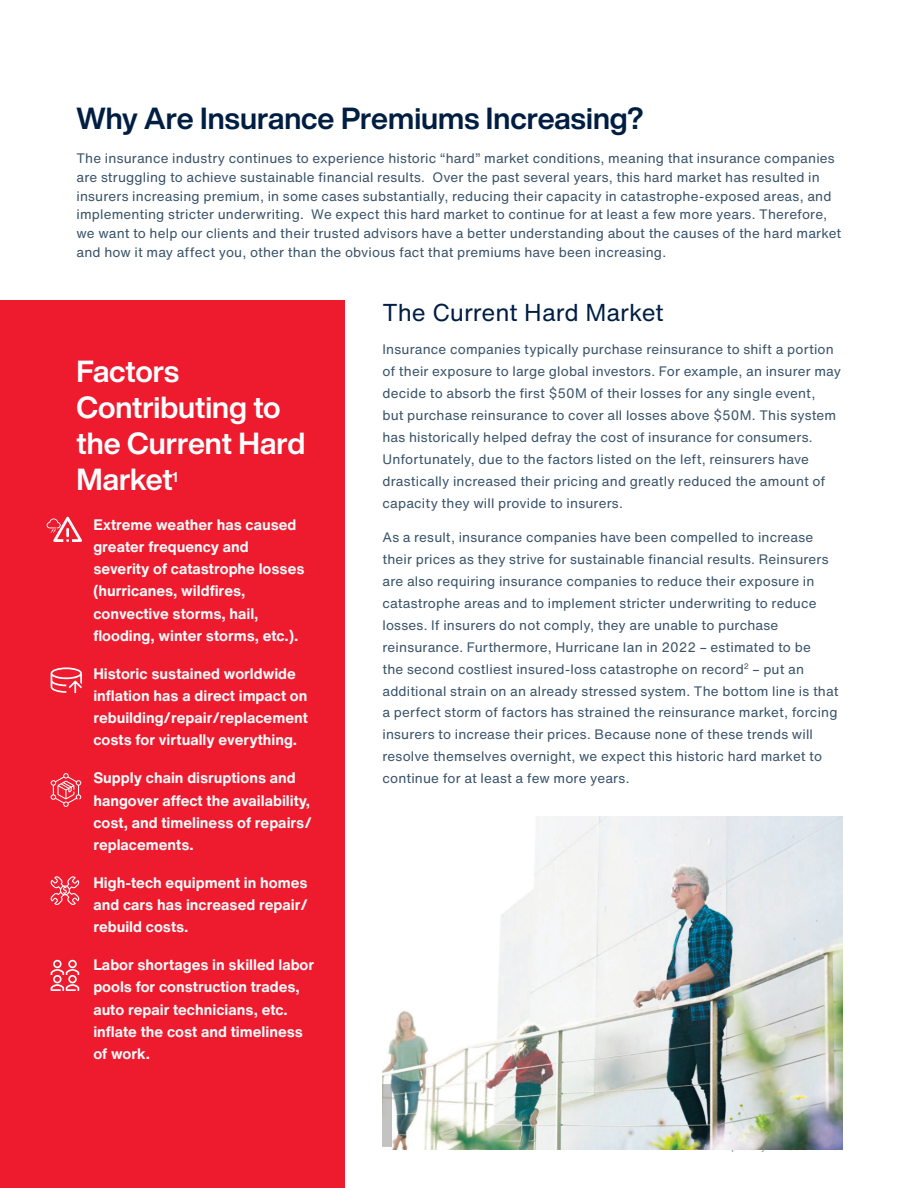
<style>
.page{position:relative;width:918px;height:1188px;background:#fff}
.page>*{position:absolute;margin:0;border:0;box-sizing:border-box;transform-origin:0 0}
.t1{font:700 30px/36px "Helvetica Now Display";color:#fff}
.t2{font:700 30px "Helvetica Now Display";color:#001e42}
.t3{font:24px "Helvetica Now Text";letter-spacing:-.005em;color:#001e42}
.t4{font:700 15px/22.2px "Helvetica Now Text";color:#f6fbfb}
.t5{font:13.5px/21.9px "Helvetica Now Text";letter-spacing:.01em;color:#395369}
</style>
<div class="page">
<div style="left:0;top:300px;width:344px;height:888px;background:#ee1a2e"></div>
<img style="left:383px;top:816px;width:460px;height:333px">
<svg style="left:47px;top:517px;width:35px;height:25px"></svg>
<svg style="left:51px;top:667px;width:31px;height:26px"></svg>
<svg style="left:51px;top:773px;width:31px;height:34px"></svg>
<svg style="left:50px;top:876px;width:30px;height:29px"></svg>
<svg style="left:51px;top:960px;width:28px;height:31px"></svg>
<h1 class="t2" style="left:76px;top:98px;width:568px">Why Are Insurance Premiums Increasing?</h1>
<p class="t5" style="left:76px;top:149px;width:766px;line-height:18.9px">The insurance industry continues to experience historic “hard” market conditions, meaning that insurance companies are struggling to achieve sustainable financial results. Over the past several years, this hard market has resulted in insurers increasing premium, in some cases substantially, reducing their capacity in catastrophe-exposed areas, and implementing stricter underwriting. We expect this hard market to continue for at least a few more years. Therefore, we want to help our clients and their trusted advisors have a better understanding about the causes of the hard market and how it may affect you, other than the obvious fact that premiums have been increasing.</p>
<h1 class="t1" style="left:76px;top:353px;width:230px">Factors<br>Contributing to the Current Hard<br>Market<sup>1</sup></h1>
<p class="t4" style="left:93px;top:514px;width:213px;text-indent:-17px">• Extreme weather has caused greater frequency and severity of catastrophe losses (hurricanes, wildfires, convective storms, hail, flooding, winter storms, etc.).</p>
<p class="t4" style="left:93px;top:663px;width:216px;text-indent:-17px">• Historic sustained worldwide inflation has a direct impact on rebuilding/repair/replacement costs for virtually everything.</p>
<p class="t4" style="left:93px;top:767px;width:220px;text-indent:-17px">• Supply chain disruptions and hangover affect the availability, cost, and timeliness of repairs/ replacements.</p>
<p class="t4" style="left:93px;top:872px;width:216px;text-align:justify;text-indent:-17px">• High-tech equipment in homes and cars has increased repair/ rebuild costs.</p>
<p class="t4" style="left:93px;top:954px;width:222px;text-indent:-17px">• Labor shortages in skilled labor pools for construction trades, auto repair technicians, etc. inflate the cost and timeliness of work.</p>
<h2 class="t3" style="left:383px;top:297px;width:283px">The Current Hard Market</h2>
<p class="t5" style="left:383px;top:339px;width:460px">Insurance companies typically purchase reinsurance to shift a portion of their exposure to large global investors. For example, an insurer may decide to absorb the first $50M of their losses for any single event,<br>but purchase reinsurance to cover all losses above $50M. This system has historically helped defray the cost of insurance for consumers.<br>Unfortunately, due to the factors listed on the left, reinsurers have drastically increased their pricing and greatly reduced the amount of capacity they will provide to insurers.</p>
<p class="t5" style="left:382px;top:527px;width:458px">As a result, insurance companies have been compelled to increase their prices as they strive for sustainable financial results. Reinsurers are also requiring insurance companies to reduce their exposure in catastrophe areas and to implement stricter underwriting to reduce losses. If insurers do not comply, they are unable to purchase reinsurance. Furthermore, Hurricane Ian in 2022 – estimated to be<br>the second costliest insured-loss catastrophe on record<sup>2</sup> – put an additional strain on an already stressed system. The bottom line is that a perfect storm of factors has strained the reinsurance market, forcing insurers to increase their prices. Because none of these trends will resolve themselves overnight, we expect this historic hard market to continue for at least a few more years.</p>
</div>
